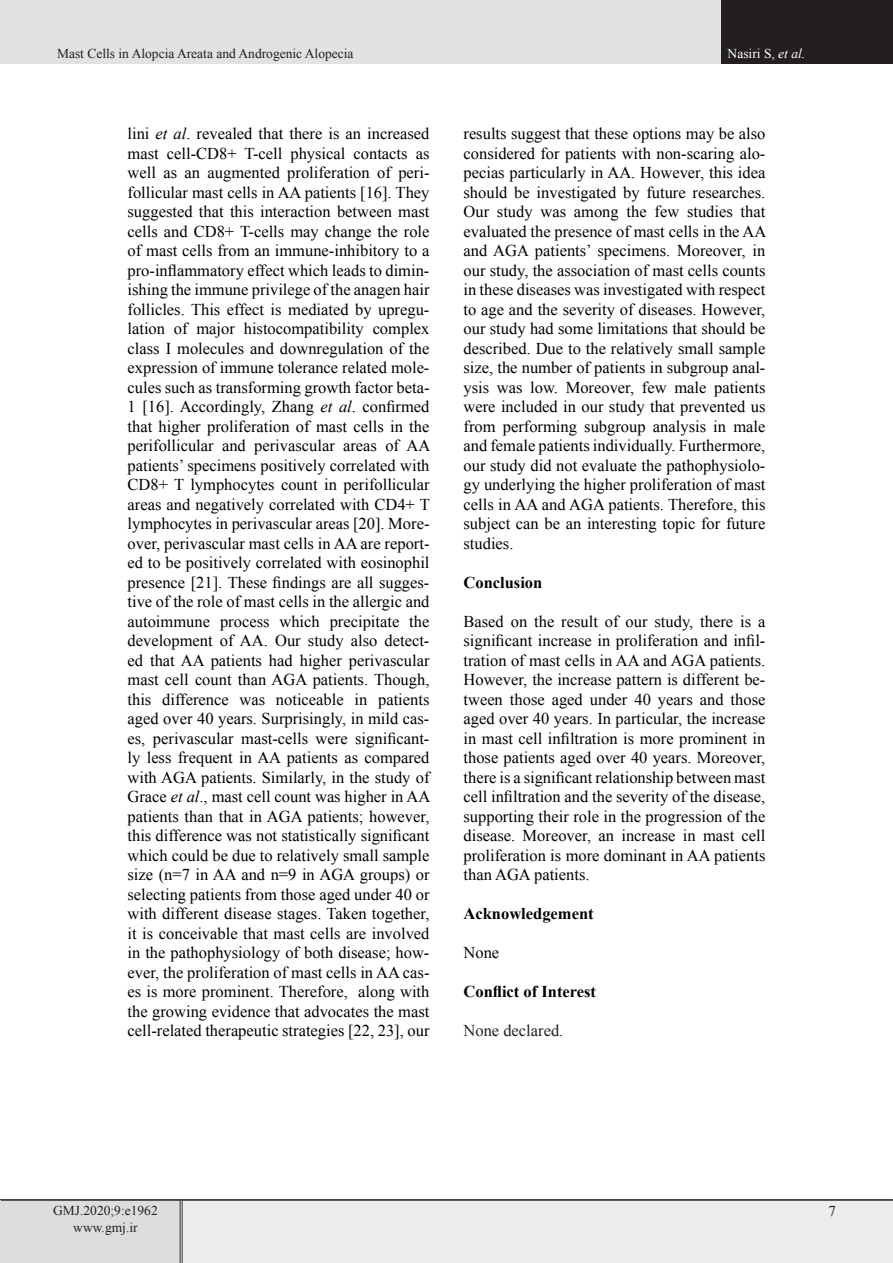
<style>
.page{position:relative;width:893px;height:1263px;background:#fff}
.page>*{position:absolute;margin:0;border:0;box-sizing:border-box;transform-origin:0 0}
.t1{font:16.5px/19.5px "Times New Roman";color:#000;text-align:justify}
.t2{font:700 16.5px "Times New Roman";color:#000}
.t3{font:16.5px "Times New Roman";color:#231f20}
.t4{font:15px "Times New Roman";color:#231f20}
.t5{font:13.5px/16.2px "Times New Roman";color:#231f20;text-align:center}
.t6{font:13.5px "Times New Roman";color:#fff}
.s1{font-style:italic}
</style>
<div class="page">
<div style="left:0;top:1200px;width:181px;height:63px;background:#dcdddf"></div>
<div style="left:181px;top:1200px;width:712px;height:63px;background:#ececee"></div>
<hr style="left:180px;top:1201px;width:3px;height:62px;background:#fff">
<hr style="left:180px;top:1201px;width:1px;height:62px;background:#231f20">
<hr style="left:182px;top:1201px;width:1px;height:62px;background:#231f20">
<hr style="left:0;top:1199px;width:181px;height:2px;background:#231f20">
<hr style="left:181px;top:1199px;width:712px;height:2px;background:#231f20">
<div style="left:0;top:0;width:722px;height:64px;background:#e1e2e4"></div>
<div style="left:722px;top:0;width:171px;height:64px;background:#231f20"></div>
<p class="t5" style="left:57px;top:45px;width:298px">Mast Cells in Alopcia Areata and Androgenic Alopecia</p>
<p class="t6" style="left:728px;top:44px;width:79px">Nasiri S, <span class="s1">et al.</span></p>
<p class="t1" style="left:128px;top:123px;width:304px">lini <span class="s1">et al</span>. revealed that there is an increased mast cell-CD8+ T-cell physical contacts as well as an augmented proliferation of peri&shy;follicular mast cells in AA patients [16]. They suggested that this interaction between mast cells and CD8+ T-cells may change the role of mast cells from an immune-inhibitory to a pro-inflammatory effect which leads to dimin&shy;ishing the immune privilege of the anagen hair follicles. This effect is mediated by upregu&shy;lation of major histocompatibility complex class I molecules and downregulation of the expression of immune tolerance related mole&shy;cules such as transforming growth factor beta-1 [16]. Accordingly, Zhang <span class="s1">et al</span>. confirmed that higher proliferation of mast cells in the perifollicular and perivascular areas of AA patients’ specimens positively correlated with CD8+ T lymphocytes count in perifollicular areas and negatively correlated with CD4+ T lymphocytes in perivascular areas [20]. More&shy;over, perivascular mast cells in AA are report&shy;ed to be positively correlated with eosinophil presence [21]. These findings are all sugges&shy;tive of the role of mast cells in the allergic and autoimmune process which precipitate the development of AA. Our study also detect&shy;ed that AA patients had higher perivascular mast cell count than AGA patients. Though, this difference was noticeable in patients aged over 40 years. Surprisingly, in mild cas&shy;es, perivascular mast-cells were significant&shy;ly less frequent in AA patients as compared with AGA patients. Similarly, in the study of Grace <span class="s1">et al</span>., mast cell count was higher in AA patients than that in AGA patients; however, this difference was not statistically significant which could be due to relatively small sample size (n=7 in AA and n=9 in AGA groups) or selecting patients from those aged under 40 or with different disease stages. Taken together, it is conceivable that mast cells are involved in the pathophysiology of both disease; how&shy;ever, the proliferation of mast cells in AA cas&shy;es is more prominent. Therefore, along with the growing evidence that advocates the mast cell-related therapeutic strategies [22, 23], our</p>
<p class="t1" style="left:463px;top:123px;width:304px">results suggest that these options may be also considered for patients with non-scaring alo&shy;pecias particularly in AA. However, this idea should be investigated by future researches.<br>Our study was among the few studies that evaluated the presence of mast cells in the AA and AGA patients’ specimens. Moreover, in our study, the association of mast cells counts in these diseases was investigated with respect to age and the severity of diseases. However, our study had some limitations that should be described. Due to the relatively small sample size, the number of patients in subgroup anal&shy;ysis was low. Moreover, few male patients were included in our study that prevented us from performing subgroup analysis in male and female patients individually. Furthermore, our study did not evaluate the pathophysiolo&shy;gy underlying the higher proliferation of mast cells in AA and AGA patients. Therefore, this subject can be an interesting topic for future studies.</p>
<p class="t2" style="left:463px;top:570px;width:80px">Conclusion</p>
<p class="t1" style="left:463px;top:611px;width:303px">Based on the result of our study, there is a significant increase in proliferation and infil&shy;tration of mast cells in AA and AGA patients.<br>However, the increase pattern is different be&shy;tween those aged under 40 years and those aged over 40 years. In particular, the increase in mast cell infiltration is more prominent in those patients aged over 40 years. Moreover, there is a significant relationship between mast cell infiltration and the severity of the disease, supporting their role in the progression of the disease. Moreover, an increase in mast cell proliferation is more dominant in AA patients than AGA patients.</p>
<p class="t2" style="left:463px;top:902px;width:132px">Acknowledgement</p>
<p class="t1" style="left:463px;top:942px;width:37px">None</p>
<p class="t2" style="left:463px;top:980px;width:134px">Conflict of Interest</p>
<p class="t3" style="left:463px;top:1019px;width:101px">None declared.</p>
<p class="t5" style="left:53px;top:1202px;width:106px">GMJ.2020;9:e1962 www.gmj.ir</p>
<p class="t4" style="left:828px;top:1201px;width:9px">7</p>
</div>
